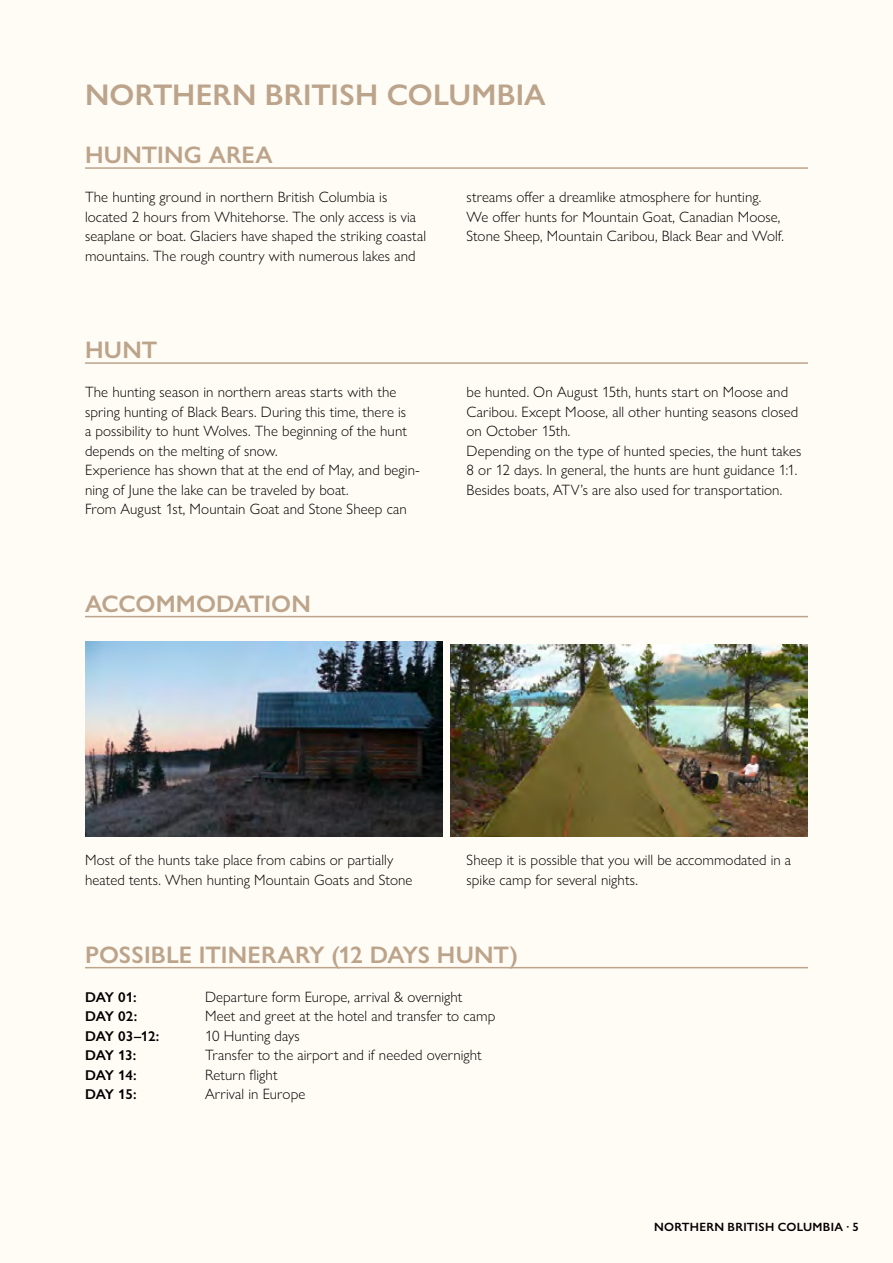
<style>
.page{position:relative;width:893px;height:1263px;background:#fffbf5}
.page>*{position:absolute;margin:0;border:0;box-sizing:border-box;transform-origin:0 0}
.t1{font:600 30px "Gill Sans Nova";letter-spacing:.005em;color:#bca48b}
.t2{font:600 24px "Gill Sans Nova";letter-spacing:.005em;color:#bca48b}
.t3{font:300 15px/19.5px "Gill Sans Nova";letter-spacing:.005em;color:#000}
.t4{font:600 14.25px "Gill Sans Nova";letter-spacing:-.025em;color:#000}
.t5{font:600 12px "Gill Sans Nova";color:#000}
</style>
<div class="page">
<img style="left:85px;top:642px;width:358px;height:195px">
<img style="left:450px;top:644px;width:358px;height:193px">
<hr style="left:85px;top:616px;width:723px;height:1px;background:#bca48b">
<hr style="left:85px;top:167px;width:723px;height:2px;background:#bca48b">
<hr style="left:85px;top:362px;width:723px;height:2px;background:#bca48b">
<hr style="left:85px;top:967px;width:723px;height:1px;background:#bca48b">
<h1 class="t1" style="left:85px;top:76px;width:462px">NORTHERN BRITISH COLUMBIA</h1>
<h2 class="t2" style="left:85px;top:140px;width:189px">HUNTING AREA</h2>
<p class="t3" style="left:85px;top:187px;width:343px">The hunting ground in northern British Columbia is located 2 hours from Whitehorse. The only access is via seaplane or boat. Glaciers have shaped the striking coastal mountains. The rough country with numerous lakes and</p>
<h2 class="t2" style="left:85px;top:335px;width:74px">HUNT</h2>
<p class="t3" style="left:85px;top:382px;width:336px">The hunting season in northern areas starts with the spring hunting of Black Bears. During this time, there is<br>a possibility to hunt Wolves. The beginning of the hunt depends on the melting of snow.<br>Experience has shown that at the end of May, and begin&shy;ning of June the lake can be traveled by boat.<br>From August 1st, Mountain Goat and Stone Sheep can</p>
<h2 class="t2" style="left:85px;top:589px;width:227px">ACCOMMODATION</h2>
<p class="t3" style="left:467px;top:187px;width:319px">streams offer a dreamlike atmosphere for hunting.<br>We offer hunts for Mountain Goat, Canadian Moose,<br>Stone Sheep, Mountain Caribou, Black Bear and Wolf.</p>
<p class="t3" style="left:467px;top:382px;width:336px">be hunted. On August 15th, hunts start on Moose and Caribou. Except Moose, all other hunting seasons closed on October 15th.<br>Depending on the type of hunted species, the hunt takes 8 or 12 days. In general, the hunts are hunt guidance 1:1.<br>Besides boats, ATV’s are also used for transportation.</p>
<p class="t3" style="left:85px;top:850px;width:329px">Most of the hunts take place from cabins or partially heated tents. When hunting Mountain Goats and Stone</p>
<p class="t3" style="left:467px;top:850px;width:326px">Sheep it is possible that you will be accommodated in a spike camp for several nights.</p>
<h2 class="t2" style="left:85px;top:940px;width:435px">POSSIBLE ITINERARY (12 DAYS HUNT)</h2>
<p class="t4" style="left:85px;top:988px;width:53px">DAY 01:</p>
<p class="t3" style="left:205px;top:987px;width:259px">Departure form Europe, arrival &amp; overnight</p>
<p class="t4" style="left:85px;top:1007px;width:54px">DAY 02:</p>
<p class="t3" style="left:205px;top:1006px;width:292px">Meet and greet at the hotel and transfer to camp</p>
<p class="t4" style="left:85px;top:1027px;width:76px">DAY 03–12:</p>
<p class="t3" style="left:205px;top:1026px;width:96px">10 Hunting days</p>
<p class="t4" style="left:85px;top:1046px;width:53px">DAY 13:</p>
<p class="t3" style="left:205px;top:1045px;width:278px">Transfer to the airport and if needed overnight</p>
<p class="t4" style="left:85px;top:1066px;width:53px">DAY 14:</p>
<p class="t3" style="left:205px;top:1065px;width:74px">Return flight</p>
<p class="t4" style="left:85px;top:1085px;width:53px">DAY 15:</p>
<p class="t3" style="left:205px;top:1084px;width:102px">Arrival in Europe</p>
<p class="t5" style="left:654px;top:1219px;width:20px">NORTHERN</p>
<p class="t5" style="left:728px;top:1219px;width:15px">BRITISH</p>
<p class="t5" style="left:778px;top:1219px;width:18px">COLUMBIA</p>
<p class="t5" style="left:846px;top:1219px;width:14px">· 5</p>
</div>
